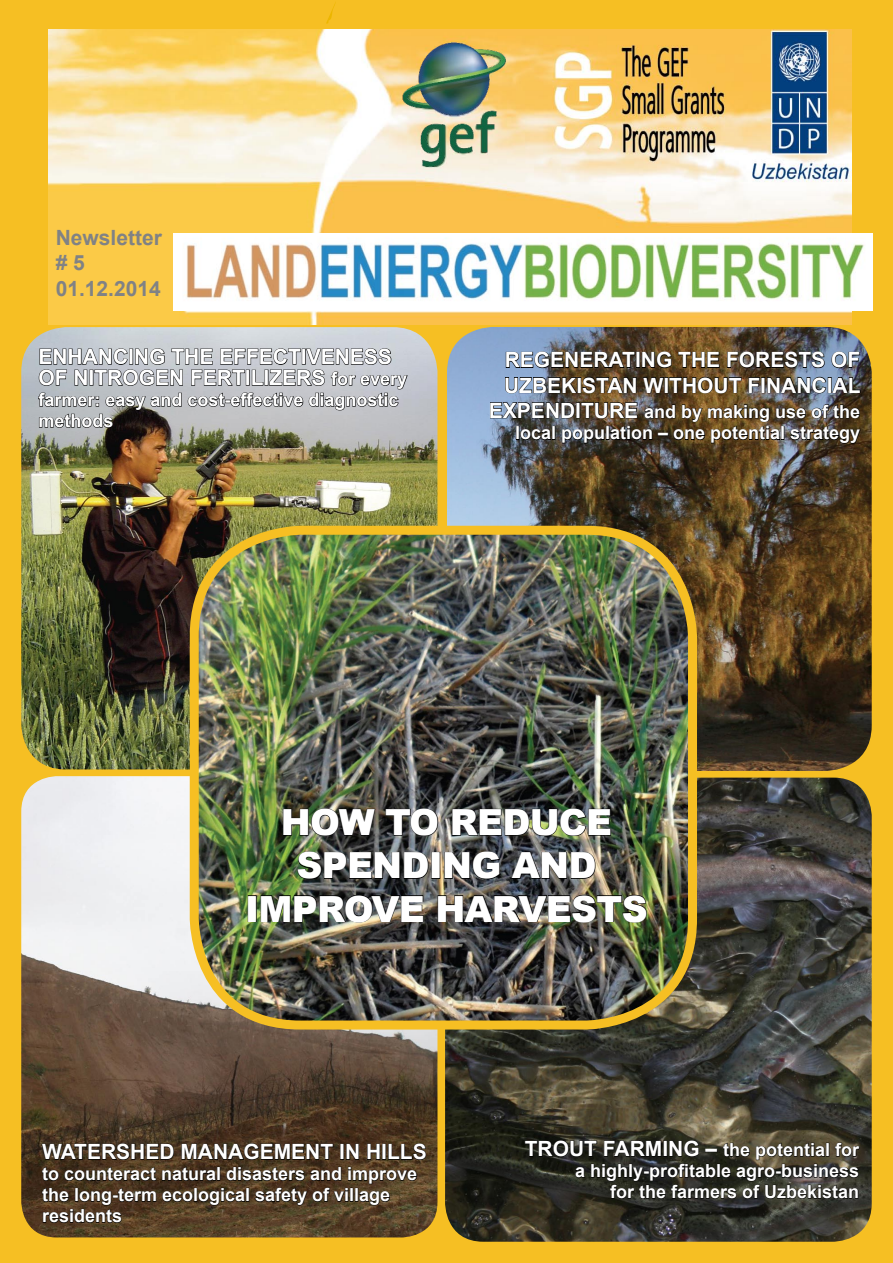
<style>
.page{position:relative;width:893px;height:1263px;background:#fff}
.page>*{position:absolute;margin:0;border:0;box-sizing:border-box;transform-origin:0 0}
.t1{font:900 36px/43.2px "Arial";letter-spacing:-.02em;color:#fff;text-align:center}
.t2{font:700 21px/25.2px "Arial";color:#fff}
.t3{font:700 21px/25.2px "Arial";color:#808285}
.t4{font:700 18px/21px "Arial";color:#fff;text-align:right}
.s1{font-size:18px}
.s2{font-size:21px}
</style>
<div class="page">
<img style="left:47px;top:28px;width:805px;height:297px">
<img style="left:401px;top:39px;width:106px;height:129px">
<div style="left:852px;top:0;width:41px;height:1263px;background:#f6bf23"></div>
<div style="left:43px;top:325px;width:821px;height:938px;background:#f6bf23"></div>
<div style="left:0;top:0;width:47px;height:1263px;background:#f6bf23"></div>
<div style="left:0;top:0;width:893px;height:28px;background:#f6bf23"></div>
<img style="left:445px;top:778px;width:427px;height:464px">
<img style="left:21px;top:776px;width:416px;height:461px">
<img style="left:447px;top:327px;width:425px;height:444px">
<svg style="left:505px;top:351px;width:130px;height:17px;background:#424140"></svg>
<div style="left:636px;top:352px;width:4px;height:16px;border:1px solid #000"></div>
<svg style="left:642px;top:351px;width:30px;height:17px"></svg>
<svg style="left:678px;top:352px;width:42px;height:16px"></svg>
<svg style="left:727px;top:351px;width:98px;height:17px;background:#38342f"></svg>
<svg style="left:831px;top:351px;width:29px;height:17px"></svg>
<svg style="left:505px;top:377px;width:132px;height:17px;background:#47433e"></svg>
<svg style="left:643px;top:377px;width:99px;height:17px;background:#463419"></svg>
<svg style="left:748px;top:377px;width:12px;height:16px"></svg>
<div style="left:761px;top:377px;width:4px;height:16px;border:1px solid #000"></div>
<svg style="left:767px;top:377px;width:94px;height:17px;background:#44484c"></svg>
<img style="left:490px;top:402px;width:371px;height:42px">
<svg style="left:41px;top:1143px;width:134px;height:17px;background:#332617"></svg>
<svg style="left:181px;top:1140px;width:153px;height:20px;background:#362717"></svg>
<div style="left:340px;top:1144px;width:4px;height:16px;border:1px solid #000"></div>
<svg style="left:346px;top:1143px;width:13px;height:17px"></svg>
<svg style="left:367px;top:1143px;width:13px;height:17px"></svg>
<div style="left:382px;top:1144px;width:4px;height:16px;border:1px solid #000"></div>
<svg style="left:388px;top:1143px;width:39px;height:17px"></svg>
<svg style="left:41px;top:1166px;width:376px;height:57px;background:#43321e"></svg>
<svg style="left:524px;top:1138px;width:336px;height:61px;background:#2b2a21"></svg>
<img style="left:21px;top:327px;width:416px;height:442px">
<svg style="left:38px;top:348px;width:370px;height:80px;background:#95979b"></svg>
<img style="left:194px;top:533px;width:498px;height:492px">
<div style="left:190px;top:526px;width:507px;height:503px;border:9px solid #f6bf23;border-radius:106px"></div>
<img style="left:282px;top:808px;width:94px;height:28px">
<svg style="left:385px;top:808px;width:53px;height:28px"></svg>
<img style="left:452px;top:808px;width:159px;height:28px">
<svg style="left:297px;top:851px;width:132px;height:29px;background:#3b403b"></svg>
<div style="left:431px;top:852px;width:9px;height:27px;border:1px solid #000"></div>
<svg style="left:444px;top:851px;width:56px;height:29px;background:#3a3b3e"></svg>
<svg style="left:511px;top:852px;width:85px;height:27px;background:#4c4d4b"></svg>
<div style="left:248px;top:895px;width:9px;height:27px;border:1px solid #000"></div>
<img style="left:260px;top:894px;width:164px;height:29px">
<img style="left:437px;top:894px;width:210px;height:29px">
<img style="left:174px;top:234px;width:698px;height:77px">
<svg style="left:326px;top:2px;width:10px;height:22px"></svg>
<p class="t3" style="left:56px;top:226px;width:108px">Newsletter # 5<br>01.12.2014</p>
<p class="t2" style="left:38px;top:347px;width:370px;line-height:21px">Enhancing the effectiveness of nitrogen fertilizers <span class="s1">for every</span></p>
<p class="t4" style="left:38px;top:390px;width:362px;text-align:left">farmer: easy and cost-effective diagnostic methods</p>
<p class="t2" style="left:504px;top:348px;width:358px">Regenerating the forests of<br>Uzbekistan without financial</p>
<p class="t4" style="left:489px;top:401px;width:373px;line-height:21.6px"><span class="s2">expenditure</span> and by making use of the local population – one potential strategy</p>
<h1 class="t1" style="left:245px;top:799px;width:404px">HOW TO REDUCE<br>SPENDING AND<br>IMPROVE HARVESTS</h1>
<p class="t2" style="left:42px;top:1140px;width:386px">Watershed management in hills</p>
<p class="t4" style="left:42px;top:1164px;width:377px;text-align:left">to counteract natural disasters and improve the long-term ecological safety of village residents</p>
<p class="t4" style="left:525px;top:1140px;width:336px"><span class="s2">Trout farming –</span> the potential for a highly-profitable agro-business<br>for the farmers of Uzbekistan</p>
</div>
